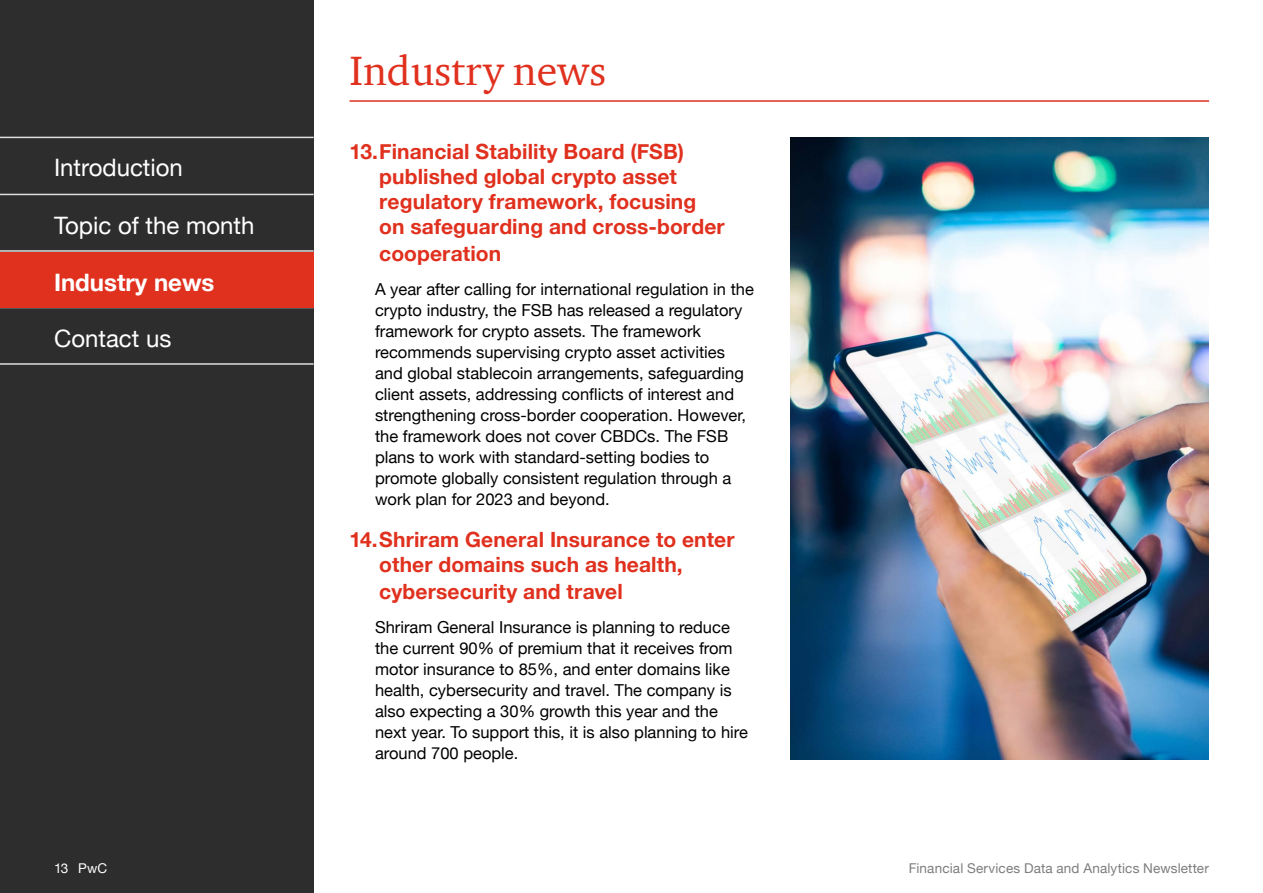
<style>
.page{position:relative;width:1263px;height:893px;background:#fff}
.page>*{position:absolute;margin:0;border:0;box-sizing:border-box;transform-origin:0 0}
.t1{font:42px "ITC Charter Com";color:#e0301e}
.t2{font:24px "Helvetica Neue";color:#fff}
.t3{font:700 24px "Helvetica Neue";color:#fff}
.t4{font:700 21px/25.7px "Helvetica Neue";letter-spacing:.005em;color:#e0301e}
.t5{font:16.5px/21px "Helvetica Neue";color:#000}
.t6{font:13.5px "Helvetica Neue";letter-spacing:.01em;color:#7d7d7d}
.t7{font:13.5px "Helvetica Neue";color:#fff}
</style>
<div class="page">
<div style="left:0;top:0;width:314px;height:893px;background:#2d2d2d"></div>
<hr style="left:0;top:137px;width:314px;height:1px;background:#dedede">
<hr style="left:0;top:194px;width:314px;height:1px;background:#dedede">
<hr style="left:0;top:250px;width:314px;height:2px;background:#dedede">
<hr style="left:0;top:307px;width:314px;height:1px;background:#dedede">
<hr style="left:0;top:363px;width:314px;height:2px;background:#dedede">
<div style="left:0;top:252px;width:314px;height:55px;background:#e0301e"></div>
<hr style="left:349px;top:100px;width:860px;height:2px;background:#e0301e">
<img style="left:791px;top:137px;width:418px;height:622px">
<h2 class="t2" style="left:54px;top:150px;width:130px">Introduction</h2>
<h2 class="t2" style="left:54px;top:208px;width:202px">Topic of the month</h2>
<h2 class="t3" style="left:54px;top:264px;width:162px">Industry news</h2>
<h2 class="t2" style="left:54px;top:321px;width:119px">Contact us</h2>
<h1 class="t1" style="left:349px;top:45px;width:258px">Industry news</h1>
<p class="t4" style="left:379px;top:139px;width:347px;text-indent:-30px">13.Financial Stability Board (FSB) published global crypto asset regulatory framework, focusing on safeguarding and cross-border cooperation</p>
<p class="t5" style="left:375px;top:280px;width:380px">A year after calling for international regulation in the crypto industry, the FSB has released a regulatory framework for crypto assets. The framework recommends supervising crypto asset activities and global stablecoin arrangements, safeguarding client assets, addressing conflicts of interest and strengthening cross-border cooperation. However, the framework does not cover CBDCs. The FSB plans to work with standard-setting bodies to promote globally consistent regulation through a work plan for 2023 and beyond.</p>
<p class="t4" style="left:379px;top:527px;width:357px;line-height:26.1px;text-indent:-30px">14.Shriram General Insurance to enter other domains such as health, cybersecurity and travel</p>
<p class="t5" style="left:375px;top:618px;width:374px">Shriram General Insurance is planning to reduce the current 90% of premium that it receives from motor insurance to 85%, and enter domains like health, cybersecurity and travel. The company is also expecting a 30% growth this year and the next year. To support this, it is also planning to hire around 700 people.</p>
<p class="t7" style="left:54px;top:858px;width:55px">13 PwC</p>
<p class="t6" style="left:909px;top:858px;width:302px">Financial Services Data and Analytics Newsletter</p>
</div>
